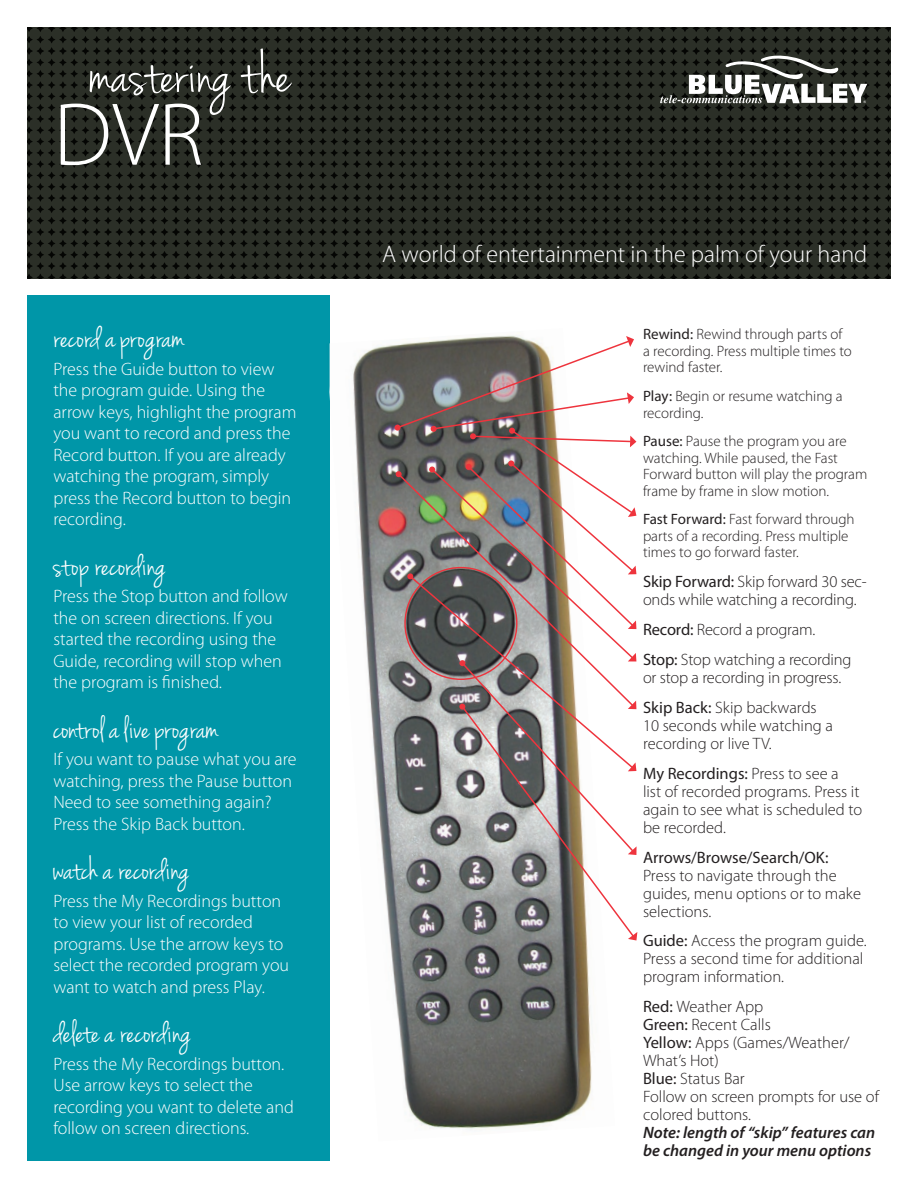
<style>
.page{position:relative;width:918px;height:1188px;background:#fff}
.page>*{position:absolute;margin:0;border:0;box-sizing:border-box;transform-origin:0 0}
.t1{font:300 90px "Myriad Pro";color:#fff}
.t2{font:60px "Jenna Sue";color:#fff}
.t3{font:33px "Jenna Sue";color:#fff}
.t4{font:300 24px "Myriad Pro";color:#fff}
.t5{font:300 18px/21.6px "Myriad Pro";color:#fff}
.t6{font:300 16.5px/18px "Myriad Pro";color:#231f20}
.t7{font:italic 600 16.5px/18px "Myriad Pro";color:#231f20}
.t8{font:16.5px "Myriad Pro";color:#231f20}
.t9{font:300 15px/16.5px "Myriad Pro";color:#231f20}
.s1{font-weight:400}
</style>
<div class="page">
<svg style="left:27px;top:27px;width:864px;height:252px;background:#242720"></svg>
<div style="left:27px;top:295px;width:302px;height:866px;background:#0096a8"></div>
<img style="left:329px;top:328px;width:263px;height:813px">
<svg style="left:660px;top:51px;width:207px;height:52px"></svg>
<img style="left:395px;top:336px;width:242px;height:604px">
<h2 class="t2" style="left:90px;top:40px;width:203px">mastering the</h2>
<h1 class="t1" style="left:53px;top:85px;width:152px">DVR</h1>
<h3 class="t3" style="left:53px;top:318px;width:133px">record a program</h3>
<p class="t5" style="left:53px;top:358px;width:245px">Press the Guide button to view the program guide. Using the arrow keys, highlight the program you want to record and press the<br>Record button. If you are already watching the program, simply press the Record button to begin recording.</p>
<h3 class="t3" style="left:53px;top:546px;width:114px">stop recording</h3>
<p class="t5" style="left:53px;top:586px;width:236px">Press the Stop button and follow the on screen directions. If you started the recording using the<br>Guide, recording will stop when the program is finished.</p>
<h3 class="t3" style="left:53px;top:709px;width:167px">control a live program</h3>
<p class="t5" style="left:53px;top:749px;width:245px">If you want to pause what you are watching, press the Pause button<br>Need to see something again?<br>Press the Skip Back button.</p>
<h3 class="t3" style="left:53px;top:850px;width:138px">watch a recording</h3>
<p class="t5" style="left:53px;top:890px;width:237px">Press the My Recordings button to view your list of recorded programs. Use the arrow keys to select the recorded program you want to watch and press Play.</p>
<h3 class="t3" style="left:53px;top:1013px;width:139px">delete a recording</h3>
<p class="t5" style="left:53px;top:1053px;width:242px">Press the My Recordings button.<br>Use arrow keys to select the recording you want to delete and follow on screen directions.</p>
<h3 class="t4" style="left:382px;top:241px;width:487px">A world of entertainment in the palm of your hand</h3>
<p class="t9" style="left:643px;top:326px;width:210px"><span class="s1">Rewind:</span> Rewind through parts of a recording. Press multiple times to rewind faster.</p>
<p class="t9" style="left:643px;top:388px;width:201px"><span class="s1">Play:</span> Begin or resume watching a recording.</p>
<p class="t9" style="left:643px;top:433px;width:226px"><span class="s1">Pause:</span> Pause the program you are watching. While paused, the Fast<br>Forward button will play the program frame by frame in slow motion.</p>
<p class="t9" style="left:643px;top:511px;width:213px"><span class="s1">Fast Forward:</span> Fast forward through parts of a recording. Press multiple times to go forward faster.</p>
<p class="t6" style="left:643px;top:573px;width:225px"><span class="s1">Skip Forward:</span> Skip forward 30 sec&shy;onds while watching a recording.</p>
<p class="t6" style="left:643px;top:615px;width:210px;line-height:29.8px"><span class="s1">Record:</span> Record a program.<br><span class="s1">Stop:</span> Stop watching a recording</p>
<p class="t6" style="left:643px;top:669px;width:200px">or stop a recording in progress.</p>
<p class="t6" style="left:643px;top:699px;width:191px"><span class="s1">Skip Back:</span> Skip backwards<br>10 seconds while watching a recording or live TV.</p>
<p class="t6" style="left:643px;top:764px;width:221px"><span class="s1">My Recordings:</span> Press to see a<br>list of recorded programs. Press it again to see what is scheduled to be recorded.</p>
<p class="t8" style="left:643px;top:847px;width:187px">Arrows/Browse/Search/OK:</p>
<p class="t6" style="left:643px;top:866px;width:219px">Press to navigate through the guides, menu options or to make selections.</p>
<p class="t6" style="left:643px;top:932px;width:225px"><span class="s1">Guide:</span> Access the program guide.<br>Press a second time for additional program information.</p>
<p class="t6" style="left:643px;top:998px;width:237px"><span class="s1">Red:</span> Weather App<br><span class="s1">Green:</span> Recent Calls<br><span class="s1">Yellow:</span> Apps (Games/Weather/<br>What’s Hot)<br><span class="s1">Blue:</span> Status Bar<br>Follow on screen prompts for use of colored buttons.</p>
<p class="t7" style="left:643px;top:1123px;width:234px">Note: length of “skip” features can be changed in your menu options</p>
</div>
